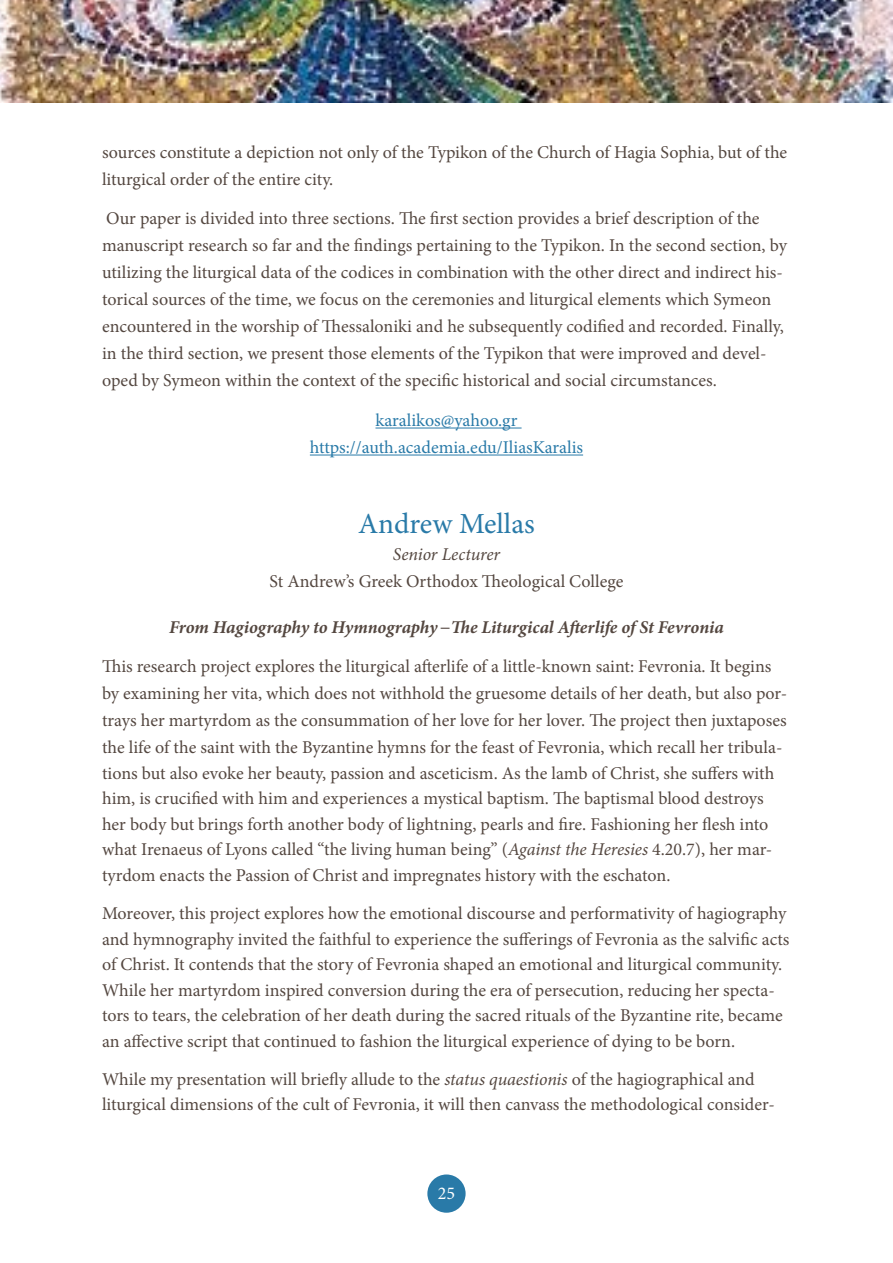
<style>
.page{position:relative;width:893px;height:1263px;background:#fff}
.page>*{position:absolute;margin:0;border:0;box-sizing:border-box;transform-origin:0 0}
.t1{font:29.1px "Minion Pro";letter-spacing:-.005em;color:#297aa8}
.t2{font:18px/26.1px "Minion Pro";color:#544740}
.t3{font:italic 700 18px "Minion Pro";letter-spacing:-.005em;color:#544740}
.t4{font:18px/27px "Minion Pro";color:#297aa8;text-align:center}
.t5{font:italic 18px "Minion Pro";letter-spacing:-.005em;color:#544740}
.t6{font:18px "Minion Pro";color:#fff}
.s1{font-weight:400;font-style:normal;font-size:21px}
.s2{font-style:italic}
</style>
<div class="page">
<div style="left:427px;top:1174px;width:39px;height:39px;background:#297aa8;border-radius:50%"></div>
<img style="left:0;top:0;width:893px;height:102px">
<hr style="left:375px;top:428px;width:147px;height:1px;background:#297aa8">
<hr style="left:310px;top:455px;width:273px;height:1px;background:#297aa8">
<p class="t2" style="left:102px;top:138px;width:687px;line-height:27px">sources constitute a depiction not only of the Typikon of the Church of Hagia Sophia, but of the liturgical order of the entire city.</p>
<p class="t2" style="left:102px;top:205px;width:686px;line-height:27px">Our paper is divided into three sections. The first section provides a brief description of the manuscript research so far and the findings pertaining to the Typikon. In the second section, by utilizing the liturgical data of the codices in combination with the other direct and indirect his&shy;torical sources of the time, we focus on the ceremonies and liturgical elements which Symeon encountered in the worship of Thessaloniki and he subsequently codified and recorded. Finally, in the third section, we present those elements of the Typikon that were improved and devel&shy;oped by Symeon within the context of the specific historical and social circumstances.</p>
<p class="t4" style="left:310px;top:407px;width:275px">karalikos@yahoo.gr https://auth.academia.edu/IliasKaralis</p>
<h1 class="t1" style="left:358px;top:504px;width:178px">Andrew Mellas</h1>
<p class="t5" style="left:393px;top:542px;width:109px">Senior Lecturer</p>
<p class="t2" style="left:270px;top:568px;width:355px">St Andrew’s Greek Orthodox Theological College</p>
<p class="t3" style="left:169px;top:614px;width:556px">From Hagiography to Hymnography <span class="s1">–</span>The Liturgical Afterlife of St Fevronia</p>
<p class="t2" style="left:102px;top:653px;width:687px">This research project explores the liturgical afterlife of a little-known saint: Fevronia. It begins by examining her vita, which does not withhold the gruesome details of her death, but also por&shy;trays her martyrdom as the consummation of her love for her lover. The project then juxtaposes the life of the saint with the Byzantine hymns for the feast of Fevronia, which recall her tribula&shy;tions but also evoke her beauty, passion and asceticism. As the lamb of Christ, she suffers with him, is crucified with him and experiences a mystical baptism. The baptismal blood destroys her body but brings forth another body of lightning, pearls and fire. Fashioning her flesh into what Irenaeus of Lyons called “the living human being” (<span class="s2">Against the Heresies</span> 4.20.7), her mar&shy;tyrdom enacts the Passion of Christ and impregnates history with the eschaton.</p>
<p class="t2" style="left:102px;top:901px;width:689px;line-height:25.5px">Moreover, this project explores how the emotional discourse and performativity of hagiography and hymnography invited the faithful to experience the sufferings of Fevronia as the salvific acts of Christ. It contends that the story of Fevronia shaped an emotional and liturgical community.<br>While her martyrdom inspired conversion during the era of persecution, reducing her specta&shy;tors to tears, the celebration of her death during the sacred rituals of the Byzantine rite, became an affective script that continued to fashion the liturgical experience of dying to be born.</p>
<p class="t2" style="left:102px;top:1066px;width:674px;line-height:25.5px">While my presentation will briefly allude to the <span class="s2">status quaestionis</span> of the hagiographical and liturgical dimensions of the cult of Fevronia, it will then canvass the methodological consider-</p>
<p class="t6" style="left:438px;top:1181px;width:19px">25</p>
</div>
